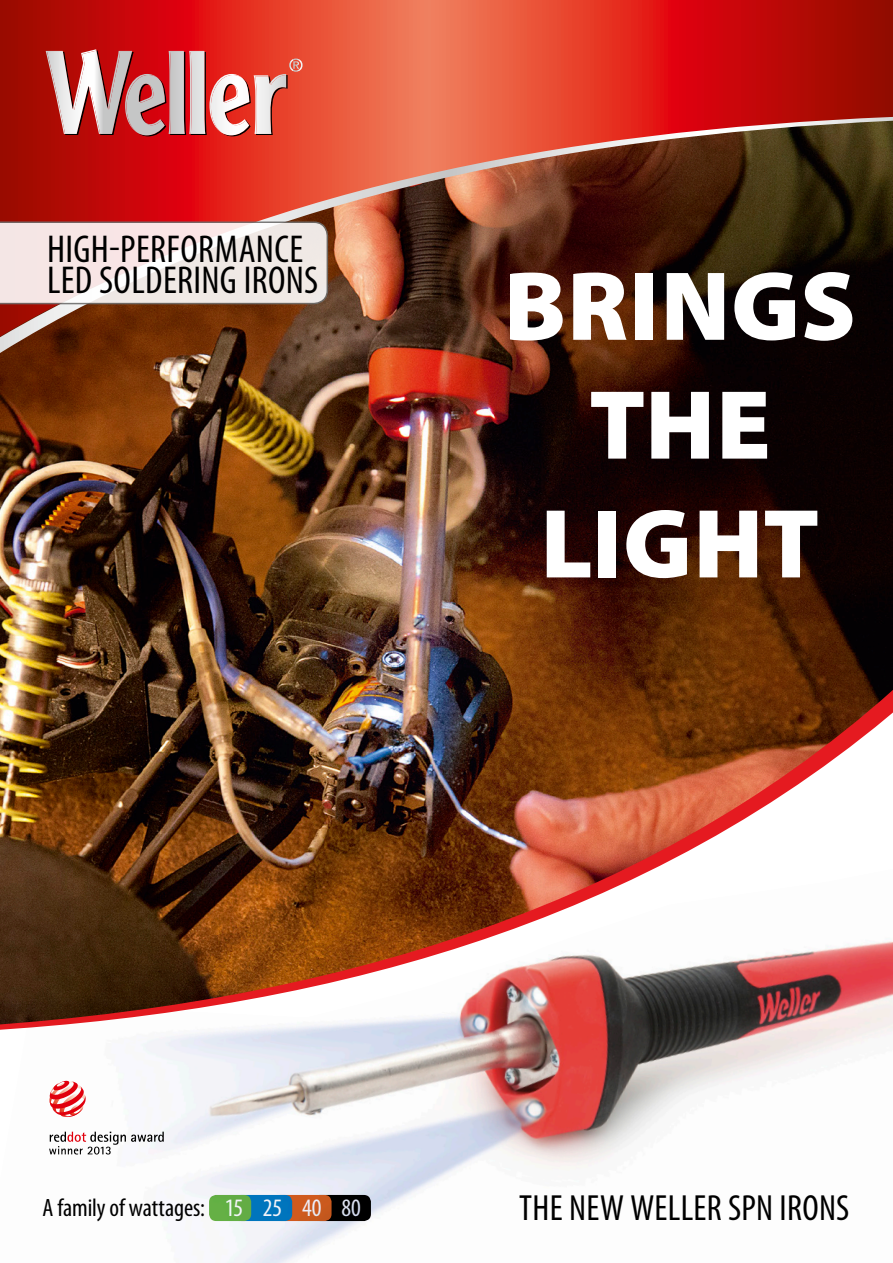
<style>
.page{position:relative;width:893px;height:1263px;background:#fff}
.page>*{position:absolute;margin:0;border:0;box-sizing:border-box;transform-origin:0 0}
.t1{font:900 99px/118.8px "Myriad Pro";letter-spacing:.005em;color:#fff;text-align:center}
.t2{font:condensed 39px/31.5px "Myriad Pro";letter-spacing:.01em;color:#000}
.t3{font:condensed 36.45px "Myriad Pro";letter-spacing:.005em;color:#000}
.t4{font:condensed 25.2px "Myriad Pro";color:#000}
.s1{color:#fff}
</style>
<div class="page">
<img style="left:0;top:353px;width:893px;height:315px">
<img style="left:0;top:668px;width:893px;height:187px">
<svg style="left:0;top:0;width:893px;height:117px;background:#d33022"></svg>
<svg style="left:0;top:117px;width:893px;height:236px;background:#742e1c"></svg>
<svg style="left:0;top:221px;width:328px;height:83px;background:#efe3e1"></svg>
<svg style="left:46px;top:49px;width:257px;height:87px;background:#d07370"></svg>
<img style="left:0;top:860px;width:893px;height:403px">
<p class="t2" style="left:47px;top:234px;width:270px">HIGH-PERFORMANCE<br>LED SOLDERING IRONS</p>
<h1 class="t1" style="left:504px;top:248px;width:354px">BRINGS<br>THE<br>LIGHT</h1>
<p class="t4" style="left:43px;top:1194px;width:320px">A FAMILY OF WATTAGES: <span class="s1">15 25 40 80</span></p>
<p class="t3" style="left:519px;top:1188px;width:329px">THE NEW WELLER SPN IRONS</p>
</div>
